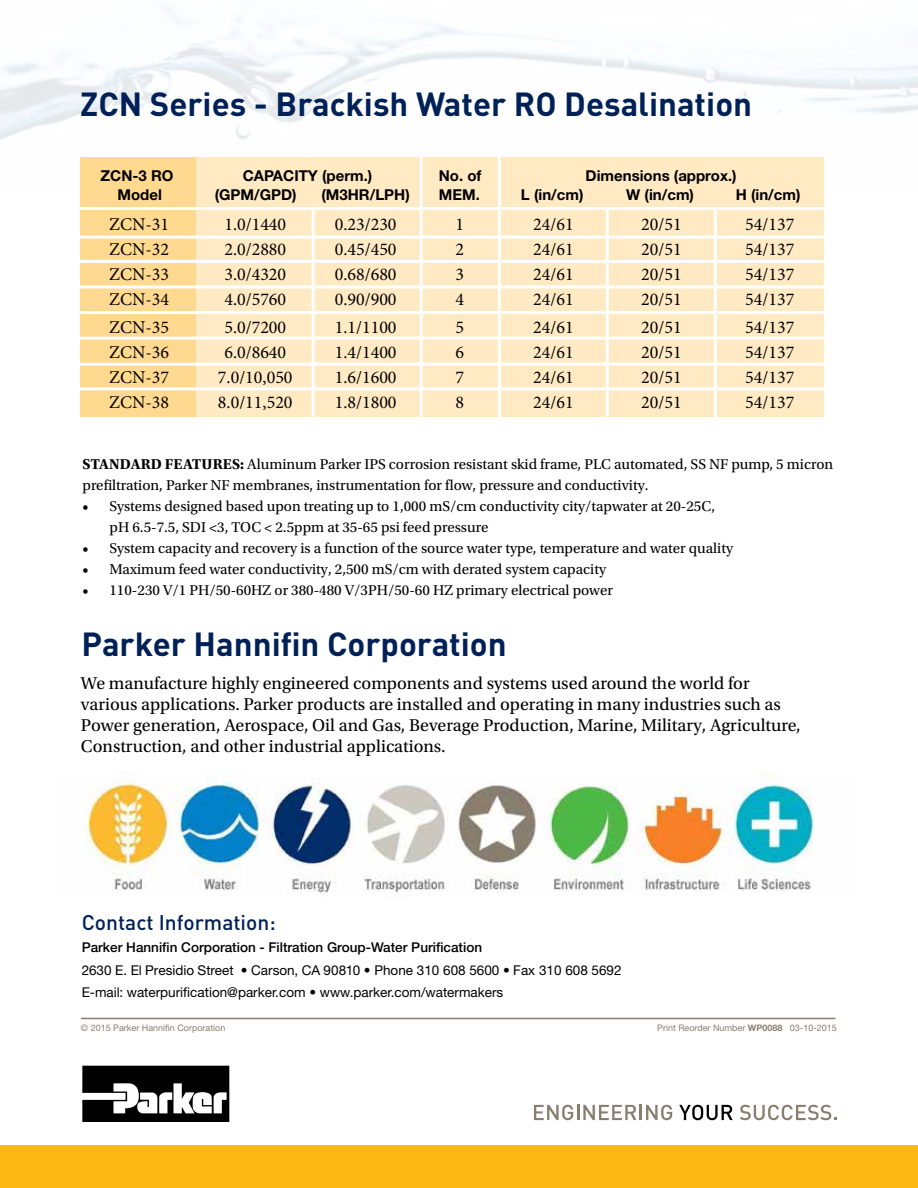
<style>
.page{position:relative;width:918px;height:1188px;background:#fff}
.page>*{position:absolute;margin:0;border:0;box-sizing:border-box;transform-origin:0 0}
.t1{font:700 33px "DINOT";color:#002157}
.t2{font:500 21px "DINOT";color:#002157}
.t3{font:18px "Minion Pro";color:#000}
.t4{font:18px/21px "Utopia Std";color:#000}
.t5{font:15px/21px "Utopia Std";color:#000}
.t6{font:700 15px "Helvetica Neue LT Std";color:#000}
.t7{font:13.5px/22.5px "Helvetica Neue LT Std";color:#000}
.t8{font:500 13.5px "Helvetica Neue LT Std";color:#000}
.t9{font:9px "Helvetica Neue LT Std";color:#887d6e}
.s1{font-weight:700}
</style>
<div class="page">
<img style="left:86px;top:774px;width:728px;height:119px">
<div style="left:195px;top:157px;width:629px;height:260px;background:#ffeac4"></div>
<div style="left:80px;top:157px;width:115px;height:260px;background:#ffd990"></div>
<svg style="left:534px;top:1105px;width:138px;height:15px"></svg>
<svg style="left:679px;top:1105px;width:54px;height:15px"></svg>
<svg style="left:740px;top:1105px;width:97px;height:15px"></svg>
<div style="left:0;top:1146px;width:918px;height:42px;background:#fdb913"></div>
<hr style="left:81px;top:1018px;width:754px;height:1px;background:#887d6e">
<svg style="left:82px;top:1066px;width:147px;height:56px"></svg>
<hr style="left:80px;top:207px;width:748px;height:3px;background:#fff">
<hr style="left:420px;top:157px;width:3px;height:260px;background:#fff">
<hr style="left:312px;top:208px;width:3px;height:209px;background:#fff">
<hr style="left:498px;top:154px;width:3px;height:268px;background:#fff">
<hr style="left:606px;top:208px;width:3px;height:209px;background:#fff">
<hr style="left:714px;top:208px;width:3px;height:214px;background:#fff">
<hr style="left:80px;top:236px;width:748px;height:3px;background:#fff">
<hr style="left:80px;top:387px;width:762px;height:3px;background:#fff">
<hr style="left:80px;top:363px;width:762px;height:3px;background:#fff">
<hr style="left:80px;top:260px;width:748px;height:3px;background:#fff">
<hr style="left:80px;top:285px;width:748px;height:3px;background:#fff">
<hr style="left:80px;top:311px;width:748px;height:3px;background:#fff">
<hr style="left:80px;top:337px;width:744px;height:3px;background:#fff">
<h1 class="t1" style="left:80px;top:82px;width:673px">ZCN Series - Brackish Water RO Desalination</h1>
<p class="t6" style="left:101px;top:166px;width:75px">ZCN-3 RO</p>
<p class="t6" style="left:243px;top:166px;width:131px">CAPACITY (perm.)</p>
<p class="t6" style="left:439px;top:166px;width:44px">No. of</p>
<p class="t6" style="left:586px;top:166px;width:153px">Dimensions (approx.)</p>
<p class="t6" style="left:117px;top:185px;width:46px">Model</p>
<p class="t6" style="left:215px;top:185px;width:83px">(GPM/GPD)</p>
<p class="t6" style="left:321px;top:185px;width:90px">(M3HR/LPH)</p>
<p class="t6" style="left:439px;top:185px;width:43px">MEM.</p>
<p class="t6" style="left:521px;top:185px;width:64px">L (in/cm)</p>
<p class="t6" style="left:626px;top:185px;width:69px">W (in/cm)</p>
<p class="t6" style="left:736px;top:185px;width:66px">H (in/cm)</p>
<p class="t3" style="left:109px;top:212px;width:61px">ZCN-31</p>
<p class="t3" style="left:224px;top:212px;width:63px">1.0/1440</p>
<p class="t3" style="left:335px;top:212px;width:63px">0.23/230</p>
<p class="t3" style="left:456px;top:212px;width:10px">1</p>
<p class="t3" style="left:533px;top:212px;width:42px">24/61</p>
<p class="t3" style="left:641px;top:212px;width:42px">20/51</p>
<p class="t3" style="left:745px;top:212px;width:51px">54/137</p>
<p class="t3" style="left:109px;top:237px;width:61px">ZCN-32</p>
<p class="t3" style="left:224px;top:237px;width:63px">2.0/2880</p>
<p class="t3" style="left:335px;top:237px;width:63px">0.45/450</p>
<p class="t3" style="left:456px;top:237px;width:10px">2</p>
<p class="t3" style="left:533px;top:237px;width:42px">24/61</p>
<p class="t3" style="left:641px;top:237px;width:42px">20/51</p>
<p class="t3" style="left:745px;top:237px;width:51px">54/137</p>
<p class="t3" style="left:109px;top:263px;width:61px">ZCN-33</p>
<p class="t3" style="left:224px;top:263px;width:63px">3.0/4320</p>
<p class="t3" style="left:335px;top:263px;width:63px">0.68/680</p>
<p class="t3" style="left:456px;top:263px;width:10px">3</p>
<p class="t3" style="left:533px;top:263px;width:42px">24/61</p>
<p class="t3" style="left:641px;top:263px;width:42px">20/51</p>
<p class="t3" style="left:745px;top:263px;width:51px">54/137</p>
<p class="t3" style="left:109px;top:288px;width:61px">ZCN-34</p>
<p class="t3" style="left:224px;top:288px;width:63px">4.0/5760</p>
<p class="t3" style="left:335px;top:288px;width:63px">0.90/900</p>
<p class="t3" style="left:456px;top:288px;width:10px">4</p>
<p class="t3" style="left:533px;top:288px;width:42px">24/61</p>
<p class="t3" style="left:641px;top:288px;width:42px">20/51</p>
<p class="t3" style="left:745px;top:288px;width:51px">54/137</p>
<p class="t3" style="left:109px;top:315px;width:61px">ZCN-35</p>
<p class="t3" style="left:224px;top:315px;width:63px">5.0/7200</p>
<p class="t3" style="left:335px;top:315px;width:63px">1.1/1100</p>
<p class="t3" style="left:456px;top:315px;width:10px">5</p>
<p class="t3" style="left:533px;top:315px;width:42px">24/61</p>
<p class="t3" style="left:641px;top:315px;width:42px">20/51</p>
<p class="t3" style="left:745px;top:315px;width:51px">54/137</p>
<p class="t3" style="left:109px;top:340px;width:61px">ZCN-36</p>
<p class="t3" style="left:224px;top:340px;width:63px">6.0/8640</p>
<p class="t3" style="left:335px;top:340px;width:63px">1.4/1400</p>
<p class="t3" style="left:456px;top:340px;width:10px">6</p>
<p class="t3" style="left:533px;top:340px;width:42px">24/61</p>
<p class="t3" style="left:641px;top:340px;width:42px">20/51</p>
<p class="t3" style="left:745px;top:340px;width:51px">54/137</p>
<p class="t3" style="left:109px;top:366px;width:61px">ZCN-37</p>
<p class="t3" style="left:218px;top:366px;width:76px">7.0/10,050</p>
<p class="t3" style="left:335px;top:366px;width:63px">1.6/1600</p>
<p class="t3" style="left:456px;top:366px;width:10px">7</p>
<p class="t3" style="left:533px;top:366px;width:42px">24/61</p>
<p class="t3" style="left:641px;top:366px;width:42px">20/51</p>
<p class="t3" style="left:745px;top:366px;width:51px">54/137</p>
<p class="t3" style="left:109px;top:391px;width:61px">ZCN-38</p>
<p class="t3" style="left:218px;top:391px;width:76px">8.0/11,520</p>
<p class="t3" style="left:335px;top:391px;width:63px">1.8/1800</p>
<p class="t3" style="left:456px;top:391px;width:10px">8</p>
<p class="t3" style="left:533px;top:391px;width:42px">24/61</p>
<p class="t3" style="left:641px;top:391px;width:42px">20/51</p>
<p class="t3" style="left:745px;top:391px;width:51px">54/137</p>
<p class="t5" style="left:82px;top:454px;width:752px"><span class="s1">STANDARD FEATURES:</span> Aluminum Parker IPS corrosion resistant skid frame, PLC automated, SS NF pump, 5 micron prefiltration, Parker NF membranes, instrumentation for flow, pressure and conductivity.</p>
<p class="t5" style="left:109px;top:496px;width:607px;text-indent:-27px">• Systems designed based upon treating up to 1,000 mS/cm conductivity city/tapwater at 20-25C, pH 6.5-7.5, SDI &lt;3, TOC &lt; 2.5ppm at 35-65 psi feed pressure</p>
<p class="t5" style="left:82px;top:538px;width:652px">• System capacity and recovery is a function of the source water type, temperature and water quality</p>
<p class="t5" style="left:82px;top:559px;width:525px">• Maximum feed water conductivity, 2,500 mS/cm with derated system capacity</p>
<p class="t5" style="left:82px;top:580px;width:532px">• 110-230 V/1 PH/50-60HZ or 380-480 V/3PH/50-60 HZ primary electrical power</p>
<h1 class="t1" style="left:82px;top:622px;width:427px">Parker Hannifin Corporation</h1>
<p class="t4" style="left:81px;top:673px;width:721px">We manufacture highly engineered components and systems used around the world for various applications. Parker products are installed and operating in many industries such as Power generation, Aerospace, Oil and Gas, Beverage Production, Marine, Military, Agriculture, Construction, and other industrial applications.</p>
<h2 class="t2" style="left:82px;top:908px;width:196px">Contact Information:</h2>
<p class="t8" style="left:82px;top:939px;width:402px">Parker Hannifin Corporation - Filtration Group-Water Purification</p>
<p class="t7" style="left:82px;top:959px;width:541px">2630 E. El Presidio Street • Carson, CA 90810 • Phone 310 608 5600 • Fax 310 608 5692<br>E-mail: waterpurification@parker.com • www.parker.com/watermakers</p>
<p class="t9" style="left:81px;top:1023px;width:146px">© 2015 Parker Hannifin Corporation</p>
<p class="t9" style="left:657px;top:1023px;width:181px">Print Reorder Number <span class="s1">WP0088</span> 03-10-2015</p>
</div>
